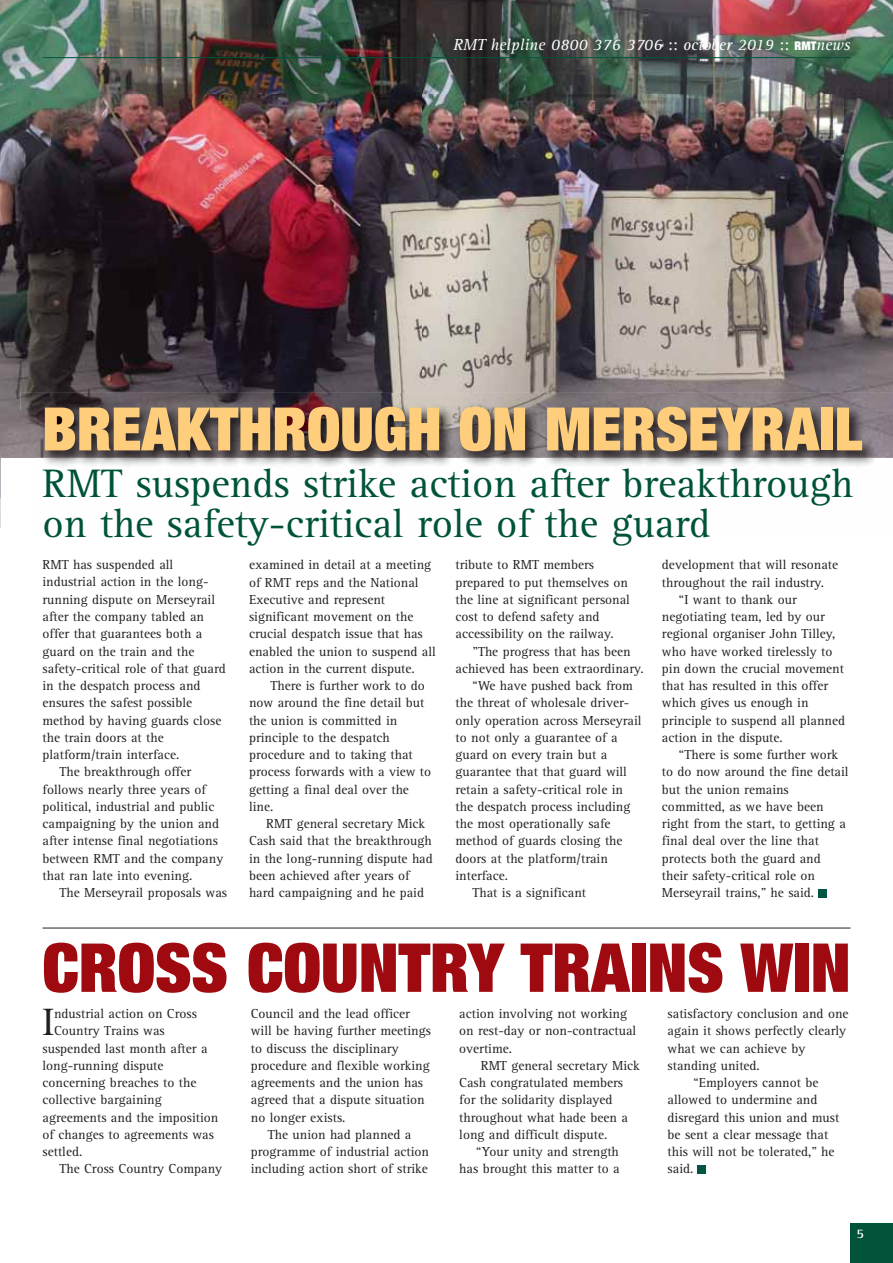
<style>
.page{position:relative;width:893px;height:1263px;background:#fff}
.page>*{position:absolute;margin:0;border:0;box-sizing:border-box;transform-origin:0 0}
.t1{font:900 expanded 67.65px "Helvetica Neue";color:#9e0a0f}
.t2{font:900 expanded 60px "Helvetica Neue";color:#ffce7d}
.t3{font:41.1px/40.3px "Rotis Serif";color:#00533a}
.t4{font:39.45px "Rotis Serif";color:#231f20}
.t5{font:italic 16.5px "Rotis Serif";color:#fff}
.t6{font:13.5px/17.2px "Rotis Serif";color:#231f20}
.t7{font:700 13.5px "Rotis Serif";color:#fff}
.s1{font-style:normal}
.s2{font-family:"Helvetica Neue";font-weight:900;font-style:normal;font-stretch:expanded;font-size:12px}
</style>
<div class="page">
<img style="left:0;top:0;width:893px;height:410px">
<div style="left:850px;top:1223px;width:43px;height:40px;background:#00533a"></div>
<hr style="left:43px;top:57px;width:807px;height:1px;background:#00533a">
<div style="left:818px;top:889px;width:8px;height:8px;background:#005543"></div>
<div style="left:698px;top:1165px;width:8px;height:8px;background:#005543"></div>
<img style="left:41px;top:458px;width:836px;height:1px">
<img style="left:20px;top:393px;width:873px;height:65px">
<hr style="left:43px;top:928px;width:807px;height:1px;background:#231f20">
<img style="left:0;top:459px;width:1px;height:69px">
<img style="left:20px;top:410px;width:16px;height:48px">
<p class="t5" style="left:453px;top:38px;width:399px">RMT helpline 0800 376 3706 <span class="s1">::</span> october 2019 <span class="s1">::</span> <span class="s2">RMT</span>news</p>
<h2 class="t2" style="left:43px;top:408px;width:821px">BREAKTHROUGH ON MERSEYRAIL</h2>
<h3 class="t3" style="left:43px;top:467px;width:812px">RMT suspends strike action after breakthrough on the safety-critical role of the guard</h3>
<p class="t6" style="left:43px;top:557px;width:132px">RMT has suspended all</p>
<p class="t6" style="left:43px;top:575px;width:168px">industrial action in the long-</p>
<p class="t6" style="left:43px;top:592px;width:174px">running dispute on Merseyrail</p>
<p class="t6" style="left:43px;top:609px;width:163px">after the company tabled an</p>
<p class="t6" style="left:43px;top:626px;width:161px">offer that guarantees both a</p>
<p class="t6" style="left:43px;top:644px;width:153px">guard on the train and the</p>
<p class="t6" style="left:43px;top:661px;width:185px">safety-critical role of that guard</p>
<p class="t6" style="left:43px;top:678px;width:160px">in the despatch process and</p>
<p class="t6" style="left:43px;top:695px;width:151px">ensures the safest possible</p>
<p class="t6" style="left:43px;top:713px;width:180px">method by having guards close</p>
<p class="t6" style="left:43px;top:730px;width:123px">the train doors at the</p>
<p class="t6" style="left:43px;top:747px;width:138px">platform/train interface.</p>
<p class="t6" style="left:60px;top:764px;width:133px">The breakthrough offer</p>
<p class="t6" style="left:43px;top:782px;width:165px">follows nearly three years of</p>
<p class="t6" style="left:43px;top:799px;width:173px">political, industrial and public</p>
<p class="t6" style="left:43px;top:816px;width:178px">campaigning by the union and</p>
<p class="t6" style="left:43px;top:833px;width:177px">after intense final negotiations</p>
<p class="t6" style="left:43px;top:851px;width:182px">between RMT and the company</p>
<p class="t6" style="left:43px;top:868px;width:151px">that ran late into evening.</p>
<p class="t6" style="left:60px;top:885px;width:169px">The Merseyrail proposals was</p>
<p class="t6" style="left:249px;top:557px;width:188px">examined in detail at a meeting of RMT reps and the National<br>Executive and represent significant movement on the crucial despatch issue that has enabled the union to suspend all action in the current dispute.</p>
<p class="t6" style="left:249px;top:678px;width:184px;text-indent:21px">There is further work to do now around the fine detail but the union is committed in principle to the despatch procedure and to taking that process forwards with a view to getting a final deal over the line.</p>
<p class="t6" style="left:249px;top:816px;width:185px;text-indent:17px">RMT general secretary Mick<br>Cash said that the breakthrough in the long-running dispute had been achieved after years of hard campaigning and he paid</p>
<p class="t6" style="left:455px;top:557px;width:176px">tribute to RMT members prepared to put themselves on the line at significant personal cost to defend safety and accessibility on the railway.</p>
<p class="t6" style="left:472px;top:644px;width:160px">"The progress that has been</p>
<p class="t6" style="left:455px;top:661px;width:190px">achieved has been extraordinary.</p>
<p class="t6" style="left:472px;top:678px;width:162px">“We have pushed back from</p>
<p class="t6" style="left:455px;top:695px;width:175px">the threat of wholesale driver-</p>
<p class="t6" style="left:455px;top:713px;width:188px">only operation across Merseyrail</p>
<p class="t6" style="left:455px;top:730px;width:164px">to not only a guarantee of a</p>
<p class="t6" style="left:455px;top:747px;width:153px">guard on every train but a</p>
<p class="t6" style="left:455px;top:764px;width:173px">guarantee that that guard will</p>
<p class="t6" style="left:455px;top:782px;width:169px">retain a safety-critical role in</p>
<p class="t6" style="left:455px;top:799px;width:176px">the despatch process including</p>
<p class="t6" style="left:455px;top:816px;width:157px">the most operationally safe</p>
<p class="t6" style="left:455px;top:833px;width:169px">method of guards closing the</p>
<p class="t6" style="left:455px;top:851px;width:154px">doors at the platform/train</p>
<p class="t6" style="left:455px;top:868px;width:54px">interface.</p>
<p class="t6" style="left:472px;top:885px;width:115px">That is a significant</p>
<p class="t6" style="left:662px;top:557px;width:178px">development that will resonate</p>
<p class="t6" style="left:662px;top:575px;width:164px">throughout the rail industry.</p>
<p class="t6" style="left:679px;top:592px;width:119px">“I want to thank our</p>
<p class="t6" style="left:662px;top:609px;width:164px">negotiating team, led by our</p>
<p class="t6" style="left:662px;top:626px;width:175px">regional organiser John Tilley,</p>
<p class="t6" style="left:662px;top:644px;width:172px">who have worked tirelessly to</p>
<p class="t6" style="left:662px;top:661px;width:184px">pin down the crucial movement</p>
<p class="t6" style="left:662px;top:678px;width:168px">that has resulted in this offer</p>
<p class="t6" style="left:662px;top:695px;width:148px">which gives us enough in</p>
<p class="t6" style="left:662px;top:713px;width:185px">principle to suspend all planned</p>
<p class="t6" style="left:662px;top:730px;width:122px">action in the dispute.</p>
<p class="t6" style="left:679px;top:747px;width:161px">“There is some further work</p>
<p class="t6" style="left:662px;top:764px;width:188px">to do now around the fine detail</p>
<p class="t6" style="left:662px;top:782px;width:128px">but the union remains</p>
<p class="t6" style="left:662px;top:799px;width:163px">committed, as we have been</p>
<p class="t6" style="left:662px;top:816px;width:185px">right from the start, to getting a</p>
<p class="t6" style="left:662px;top:833px;width:158px">final deal over the line that</p>
<p class="t6" style="left:662px;top:851px;width:160px">protects both the guard and</p>
<p class="t6" style="left:662px;top:868px;width:155px">their safety-critical role on</p>
<p class="t6" style="left:662px;top:885px;width:154px">Merseyrail trains,” he said.</p>
<h1 class="t1" style="left:43px;top:943px;width:810px">CROSS COUNTRY TRAINS WIN</h1>
<h3 class="t4" style="left:43px;top:1008px;width:13px">I</h3>
<p class="t6" style="left:54px;top:1006px;width:144px">ndustrial action on Cross</p>
<p class="t6" style="left:54px;top:1023px;width:112px">Country Trains was</p>
<p class="t6" style="left:43px;top:1041px;width:167px">suspended last month after a</p>
<p class="t6" style="left:43px;top:1058px;width:123px">long-running dispute</p>
<p class="t6" style="left:43px;top:1075px;width:155px">concerning breaches to the</p>
<p class="t6" style="left:43px;top:1092px;width:121px">collective bargaining</p>
<p class="t6" style="left:43px;top:1110px;width:177px">agreements and the imposition</p>
<p class="t6" style="left:43px;top:1127px;width:173px">of changes to agreements was</p>
<p class="t6" style="left:43px;top:1144px;width:41px">settled.</p>
<p class="t6" style="left:60px;top:1161px;width:164px">The Cross Country Company</p>
<p class="t6" style="left:251px;top:1006px;width:182px">Council and the lead officer will be having further meetings to discuss the disciplinary procedure and flexible working agreements and the union has agreed that a dispute situation no longer exists.</p>
<p class="t6" style="left:251px;top:1127px;width:180px;text-align:center">The union had planned a programme of industrial action including action short of strike</p>
<p class="t6" style="left:459px;top:1006px;width:179px">action involving not working on rest-day or non-contractual overtime.</p>
<p class="t6" style="left:481px;top:1058px;width:161px">RMT general secretary Mick</p>
<p class="t6" style="left:459px;top:1075px;width:165px">Cash congratulated members</p>
<p class="t6" style="left:459px;top:1092px;width:155px">for the solidarity displayed</p>
<p class="t6" style="left:459px;top:1110px;width:170px">throughout what hade been a</p>
<p class="t6" style="left:459px;top:1127px;width:150px">long and difficult dispute.</p>
<p class="t6" style="left:476px;top:1144px;width:144px">“Your unity and strength</p>
<p class="t6" style="left:459px;top:1161px;width:162px">has brought this matter to a</p>
<p class="t6" style="left:668px;top:1006px;width:182px">satisfactory conclusion and one</p>
<p class="t6" style="left:668px;top:1023px;width:180px">again it shows perfectly clearly</p>
<p class="t6" style="left:668px;top:1041px;width:139px">what we can achieve by</p>
<p class="t6" style="left:668px;top:1058px;width:94px">standing united.</p>
<p class="t6" style="left:693px;top:1075px;width:126px">“Employers cannot be</p>
<p class="t6" style="left:668px;top:1092px;width:151px">allowed to undermine and</p>
<p class="t6" style="left:668px;top:1110px;width:173px">disregard this union and must</p>
<p class="t6" style="left:668px;top:1127px;width:162px">be sent a clear message that</p>
<p class="t6" style="left:668px;top:1144px;width:168px">this will not be tolerated,” he</p>
<p class="t6" style="left:668px;top:1161px;width:27px">said.</p>
<p class="t7" style="left:856px;top:1229px;width:9px">5</p>
</div>
